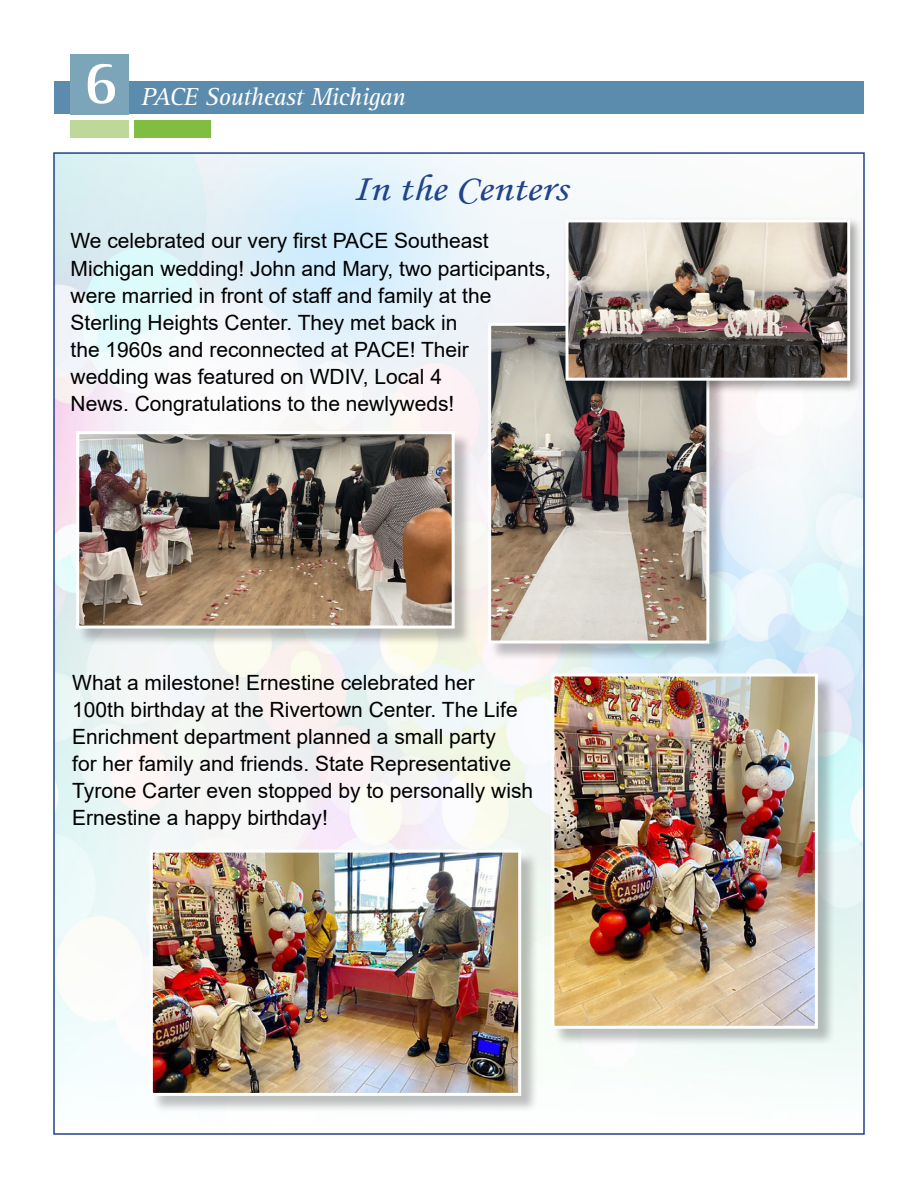
<style>
.page{position:relative;width:918px;height:1188px;background:#fff}
.page>*{position:absolute;margin:0;border:0;box-sizing:border-box;transform-origin:0 0}
.t1{font:700 63px "Rotis Serif";color:#fff}
.t2{font:37.5px "Monotype Corsiva";color:#20438a;scale:1.15 1}
.t3{font:italic 25.5px "Rotis Serif";letter-spacing:-.025em;color:#fff}
.t4{font:21px/27px "Arial";color:#000}
</style>
<div class="page">
<div style="left:54px;top:81px;width:810px;height:33px;background:#5b8cad"></div>
<div style="left:70px;top:54px;width:59px;height:60px;background:#7ca5ba"></div>
<div style="left:71px;top:120px;width:58px;height:18px;background:#bed89a"></div>
<div style="left:135px;top:120px;width:76px;height:18px;background:#81bd41"></div>
<div style="left:77px;top:433px;width:395px;height:213px;background:#000;opacity:.25"></div>
<img style="left:80px;top:435px;width:371px;height:190px">
<div style="left:76px;top:431px;width:379px;height:198px;border:3px solid #fff"></div>
<div style="left:489px;top:324px;width:238px;height:337px;background:#000;opacity:.25"></div>
<img style="left:492px;top:327px;width:213px;height:313px">
<div style="left:488px;top:323px;width:221px;height:321px;border:3px solid #fff"></div>
<div style="left:151px;top:851px;width:388px;height:263px;background:#000;opacity:.25"></div>
<img style="left:154px;top:854px;width:363px;height:238px">
<div style="left:150px;top:850px;width:371px;height:246px;border:3px solid #fff"></div>
<div style="left:553px;top:675px;width:283px;height:371px;background:#000;opacity:.25"></div>
<img style="left:555px;top:678px;width:259px;height:347px">
<div style="left:551px;top:674px;width:267px;height:355px;border:3px solid #fff"></div>
<div style="left:562px;top:216px;width:301px;height:178px;background:#000;opacity:.35"></div>
<img style="left:570px;top:223px;width:276px;height:154px">
<div style="left:566px;top:219px;width:284px;height:162px;border:3px solid #fff"></div>
<h1 class="t1" style="left:83px;top:45px;width:37px">6</h1>
<p class="t3" style="left:141px;top:82px;width:266px">PACE Southeast Michigan</p>
<h2 class="t2" style="left:353px;top:166px;width:188px">In the Centers</h2>
<p class="t4" style="left:71px;top:227px;width:482px">We celebrated our very first PACE Southeast Michigan wedding! John and Mary, two participants, were married in front of staff and family at the Sterling Heights Center. They met back in<br>the 1960s and reconnected at PACE! Their wedding was featured on WDIV, Local 4<br>News. Congratulations to the newlyweds!</p>
<p class="t4" style="left:72px;top:669px;width:463px">What a milestone! Ernestine celebrated her<br>100th birthday at the Rivertown Center. The Life Enrichment department planned a small party<br>for her family and friends. State Representative Tyrone Carter even stopped by to personally wish Ernestine a happy birthday!</p>
</div>
